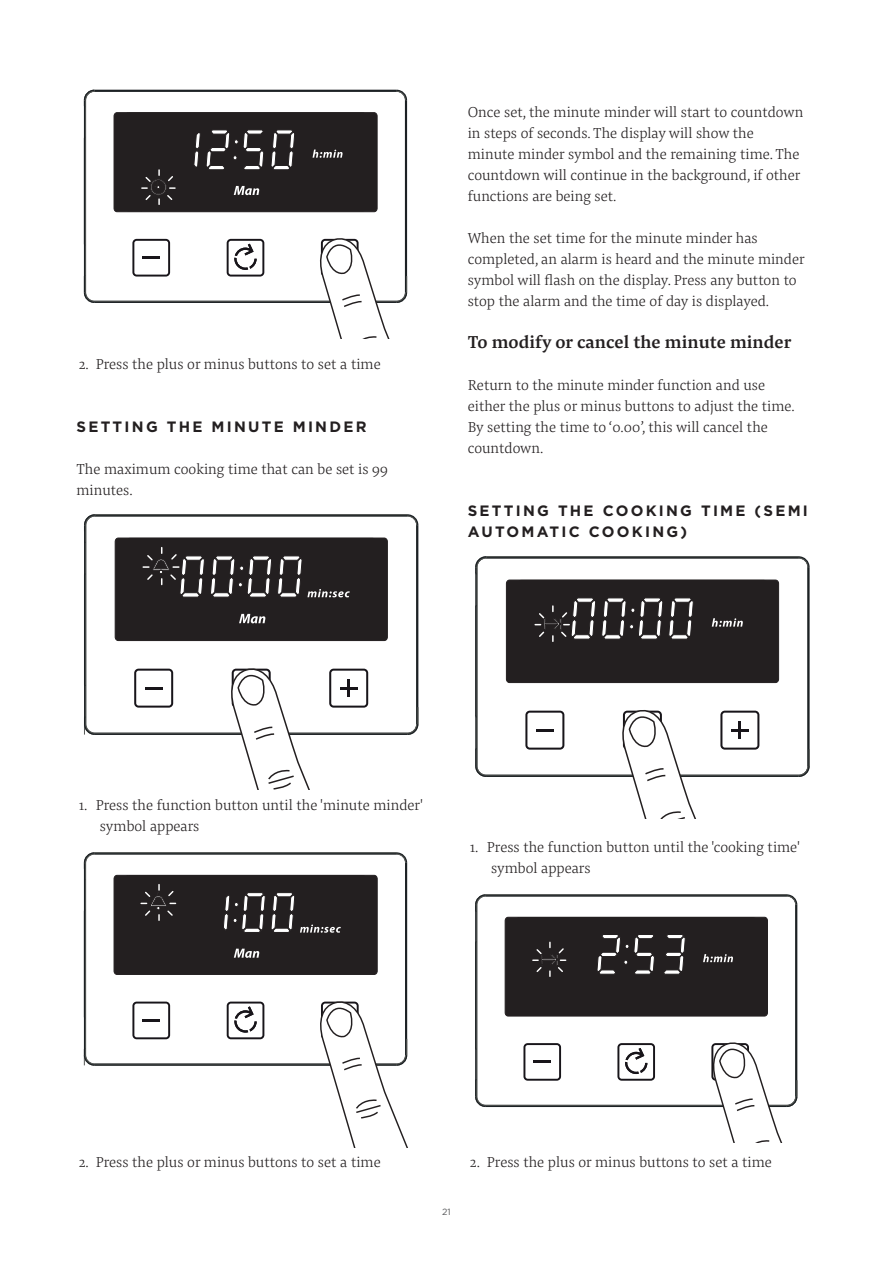
<style>
.page{position:relative;width:893px;height:1263px;background:#fff}
.page>*{position:absolute;margin:0;border:0;box-sizing:border-box;transform-origin:0 0}
.chapter_1_1_1_contin{font:500 18px "Pensum Pro";color:#231f20}
.body_1{font:300 15px/21px "Pensum Pro";color:#231f20}
.chapter_1_1_continue{font:700 15px/21px "Gotham";letter-spacing:.15em;color:#231f20}
.t1{font:9px "Gotham";color:#57585a}
</style>
<div class="page">
<hr style="left:84px;top:100px;width:2px;height:192px;background:#1c2124">
<hr style="left:85px;top:100px;width:1px;height:192px;background:#555855">
<hr style="left:94px;top:90px;width:303px;height:2px;background:#1c2124">
<hr style="left:405px;top:100px;width:2px;height:192px;background:#1c2124">
<hr style="left:94px;top:301px;width:303px;height:2px;background:#1c2124">
<hr style="left:94px;top:301px;width:303px;height:1px;background:#555855">
<svg style="left:394px;top:89px;width:14px;height:13px"></svg>
<svg style="left:83px;top:275px;width:13px;height:28px"></svg>
<svg style="left:83px;top:89px;width:13px;height:18px"></svg>
<svg style="left:132px;top:239px;width:38px;height:38px"></svg>
<hr style="left:143px;top:256px;width:17px;height:3px;background:#18151a">
<svg style="left:227px;top:239px;width:37px;height:38px"></svg>
<div style="left:114px;top:113px;width:263px;height:99px;background:#231f20;border-radius:3px"></div>
<div style="left:114px;top:112px;width:263px;height:100px;border:1px solid #231f20;border-radius:3px"></div>
<svg style="left:271px;top:130px;width:24px;height:40px"></svg>
<svg style="left:234px;top:186px;width:25px;height:9px"></svg>
<svg style="left:313px;top:150px;width:30px;height:8px"></svg>
<svg style="left:318px;top:236px;width:90px;height:102px"></svg>
<svg style="left:142px;top:170px;width:33px;height:34px"></svg>
<svg style="left:194px;top:130px;width:70px;height:40px"></svg>
<hr style="left:84px;top:525px;width:2px;height:199px;background:#1c2124">
<hr style="left:85px;top:525px;width:1px;height:199px;background:#555855">
<hr style="left:95px;top:516px;width:313px;height:1px;background:#555855">
<hr style="left:95px;top:514px;width:313px;height:2px;background:#1c2124">
<hr style="left:95px;top:514px;width:313px;height:1px;background:#555855">
<hr style="left:416px;top:525px;width:2px;height:199px;background:#1c2124">
<hr style="left:95px;top:733px;width:313px;height:2px;background:#1c2124">
<hr style="left:95px;top:733px;width:313px;height:1px;background:#555855">
<svg style="left:84px;top:514px;width:13px;height:17px"></svg>
<svg style="left:405px;top:707px;width:14px;height:28px"></svg>
<svg style="left:405px;top:514px;width:14px;height:13px"></svg>
<svg style="left:84px;top:717px;width:13px;height:18px"></svg>
<svg style="left:134px;top:669px;width:39px;height:39px"></svg>
<div style="left:115px;top:538px;width:272px;height:102px;background:#231f20;border-radius:3px"></div>
<div style="left:115px;top:538px;width:273px;height:103px;border:1px solid #231f20;border-radius:3px"></div>
<svg style="left:239px;top:614px;width:26px;height:9px"></svg>
<svg style="left:143px;top:548px;width:207px;height:49px"></svg>
<svg style="left:229px;top:668px;width:139px;height:121px"></svg>
<hr style="left:84px;top:863px;width:2px;height:192px;background:#1c2124">
<hr style="left:85px;top:863px;width:1px;height:192px;background:#555855">
<hr style="left:94px;top:854px;width:303px;height:1px;background:#555855">
<hr style="left:94px;top:852px;width:303px;height:2px;background:#1c2124">
<hr style="left:94px;top:852px;width:303px;height:1px;background:#555855">
<hr style="left:405px;top:863px;width:2px;height:192px;background:#1c2124">
<hr style="left:94px;top:1063px;width:303px;height:3px;background:#1c2124">
<hr style="left:94px;top:1064px;width:303px;height:1px;background:#555855">
<svg style="left:83px;top:852px;width:13px;height:17px"></svg>
<svg style="left:395px;top:852px;width:13px;height:13px"></svg>
<svg style="left:83px;top:1048px;width:13px;height:18px"></svg>
<svg style="left:132px;top:1001px;width:38px;height:38px"></svg>
<hr style="left:143px;top:1019px;width:17px;height:3px;background:#18151a">
<svg style="left:227px;top:1001px;width:37px;height:38px"></svg>
<div style="left:114px;top:875px;width:263px;height:99px;background:#231f20;border-radius:3px"></div>
<div style="left:114px;top:875px;width:263px;height:99px;border:1px solid #231f20;border-radius:3px"></div>
<svg style="left:234px;top:949px;width:25px;height:9px"></svg>
<svg style="left:223px;top:893px;width:118px;height:40px"></svg>
<svg style="left:141px;top:884px;width:35px;height:36px"></svg>
<svg style="left:318px;top:999px;width:90px;height:149px"></svg>
<hr style="left:475px;top:567px;width:2px;height:199px;background:#1c2124">
<hr style="left:477px;top:567px;width:1px;height:199px;background:#555855">
<hr style="left:486px;top:558px;width:313px;height:1px;background:#555855">
<hr style="left:486px;top:556px;width:313px;height:2px;background:#1c2124">
<hr style="left:486px;top:556px;width:313px;height:1px;background:#555855">
<hr style="left:807px;top:567px;width:3px;height:199px;background:#1c2124">
<hr style="left:486px;top:775px;width:313px;height:2px;background:#1c2124">
<hr style="left:486px;top:775px;width:313px;height:1px;background:#555855">
<svg style="left:797px;top:749px;width:13px;height:28px"></svg>
<svg style="left:797px;top:556px;width:13px;height:13px"></svg>
<svg style="left:475px;top:748px;width:13px;height:29px"></svg>
<svg style="left:475px;top:556px;width:13px;height:18px"></svg>
<svg style="left:525px;top:711px;width:39px;height:39px"></svg>
<div style="left:506px;top:580px;width:273px;height:102px;background:#231f20;border-radius:3px"></div>
<div style="left:506px;top:580px;width:273px;height:103px;border:1px solid #231f20;border-radius:3px"></div>
<svg style="left:712px;top:618px;width:31px;height:9px"></svg>
<svg style="left:620px;top:710px;width:139px;height:109px"></svg>
<svg style="left:535px;top:598px;width:159px;height:43px"></svg>
<hr style="left:475px;top:905px;width:2px;height:191px;background:#1c2124">
<hr style="left:477px;top:905px;width:1px;height:191px;background:#555855">
<hr style="left:486px;top:896px;width:301px;height:1px;background:#555855">
<hr style="left:486px;top:894px;width:301px;height:2px;background:#1c2124">
<hr style="left:486px;top:894px;width:301px;height:1px;background:#555855">
<hr style="left:795px;top:905px;width:2px;height:191px;background:#1c2124">
<hr style="left:486px;top:1105px;width:301px;height:2px;background:#1c2124">
<hr style="left:486px;top:1105px;width:301px;height:1px;background:#555855">
<svg style="left:785px;top:894px;width:13px;height:13px"></svg>
<svg style="left:475px;top:1079px;width:13px;height:28px"></svg>
<svg style="left:475px;top:894px;width:13px;height:18px"></svg>
<svg style="left:523px;top:1043px;width:38px;height:38px"></svg>
<svg style="left:617px;top:1043px;width:38px;height:38px"></svg>
<div style="left:505px;top:917px;width:262px;height:99px;background:#231f20;border-radius:3px"></div>
<div style="left:505px;top:917px;width:263px;height:99px;border:1px solid #231f20;border-radius:3px"></div>
<svg style="left:703px;top:954px;width:30px;height:8px"></svg>
<svg style="left:711px;top:1040px;width:87px;height:103px"></svg>
<svg style="left:533px;top:942px;width:33px;height:34px"></svg>
<svg style="left:597px;top:935px;width:58px;height:39px"></svg>
<svg style="left:664px;top:935px;width:22px;height:39px"></svg>
<p class="body_1" style="left:79px;top:353px;width:304px">2. Press the plus or minus buttons to set a time</p>
<p class="chapter_1_1_continue" style="left:77px;top:416px;width:291px">SETTING THE MINUTE MINDER</p>
<p class="body_1" style="left:77px;top:458px;width:313px">The maximum cooking time that can be set is 99 minutes.</p>
<p class="body_1" style="left:468px;top:101px;width:337px">Once set, the minute minder will start to countdown in steps of seconds. The display will show the minute minder symbol and the remaining time. The countdown will continue in the background, if other functions are being set.</p>
<p class="body_1" style="left:468px;top:227px;width:339px">When the set time for the minute minder has completed, an alarm is heard and the minute minder symbol will flash on the display. Press any button to stop the alarm and the time of day is displayed.</p>
<p class="chapter_1_1_1_contin" style="left:468px;top:329px;width:325px">To modify or cancel the minute minder</p>
<p class="body_1" style="left:468px;top:374px;width:329px">Return to the minute minder function and use either the plus or minus buttons to adjust the time.<br>By setting the time to ‘0.00’, this will cancel the countdown.</p>
<p class="chapter_1_1_continue" style="left:468px;top:500px;width:342px">SETTING THE COOKING TIME (SEMI<br>AUTOMATIC COOKING)</p>
<p class="body_1" style="left:100px;top:794px;width:325px;text-indent:-21px">1. Press the function button until the 'minute minder' symbol appears</p>
<p class="body_1" style="left:491px;top:836px;width:310px;text-indent:-21px">1. Press the function button until the 'cooking time' symbol appears</p>
<p class="body_1" style="left:79px;top:1151px;width:304px">2. Press the plus or minus buttons to set a time</p>
<p class="t1" style="left:442px;top:1206px;width:10px">21</p>
<p class="body_1" style="left:470px;top:1151px;width:304px">2. Press the plus or minus buttons to set a time</p>
</div>
